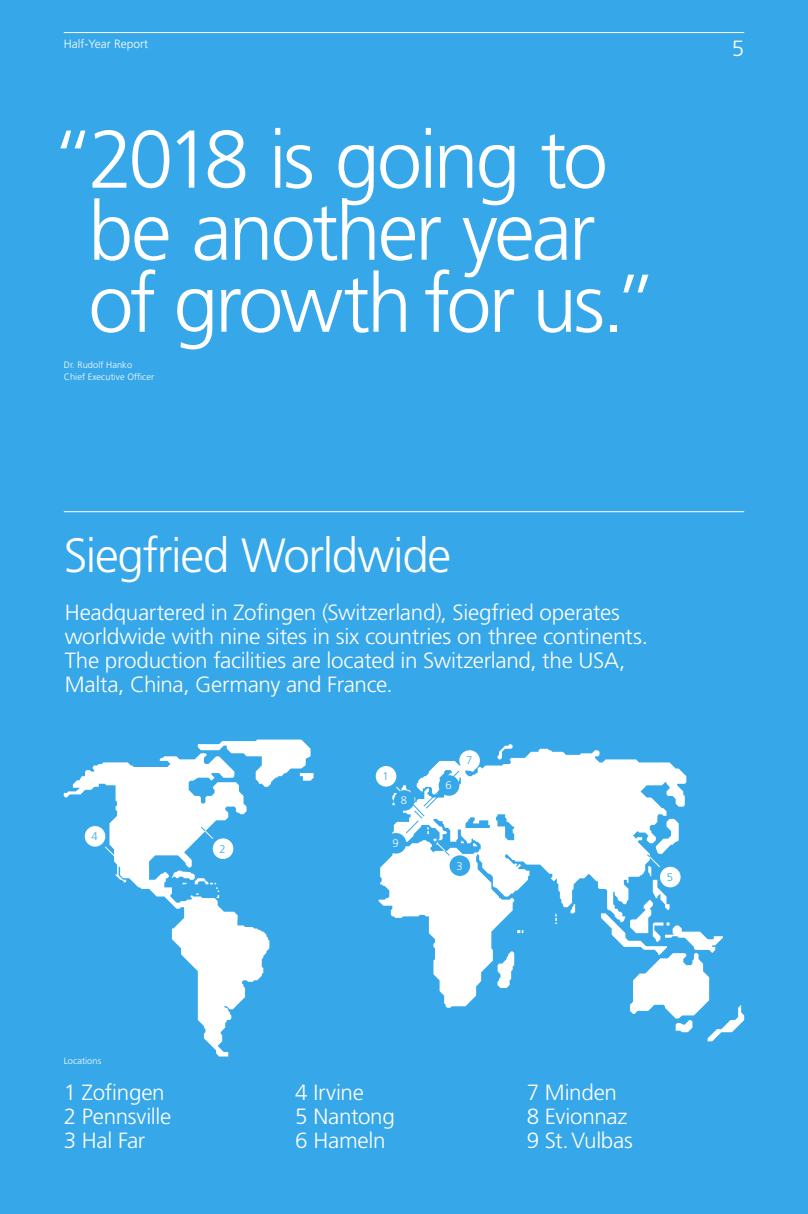
<style>
.page{position:relative;width:808px;height:1214px;background:#fff}
.page>*{position:absolute;margin:0;border:0;box-sizing:border-box;transform-origin:0 0}
.t1{font:300 81.8px/72px "Frutiger LT Std";letter-spacing:-.04em;color:#fff}
.t2{font:300 48px "Frutiger LT Std";letter-spacing:-.03em;color:#fff}
.t3{font:300 22px/24px "Frutiger LT Std";letter-spacing:-.015em;color:#fff}
.t4{font:300 12px "Frutiger LT Std";color:#fff}
.t5{font:300 11.1px "Frutiger LT Std";color:#36a7e9}
.t6{font:300 11.1px "Frutiger LT Std";color:#fff}
.t7{font:300 9.2px/12px "Frutiger LT Std";letter-spacing:.005em;color:#fff}
</style>
<div class="page">
<div style="left:0;top:0;width:808px;height:1213px;background:#36a7e9"></div>
<svg style="left:379px;top:744px;width:365px;height:297px"></svg>
<svg style="left:64px;top:739px;width:250px;height:317px"></svg>
<div style="left:213px;top:838px;width:20px;height:20px;background:#fff;border-radius:50%"></div>
<div style="left:85px;top:826px;width:20px;height:20px;background:#fff;border-radius:50%"></div>
<div style="left:450px;top:855px;width:20px;height:20px;background:#36a7e9;border-radius:50%"></div>
<div style="left:660px;top:866px;width:20px;height:21px;background:#fff;border-radius:50%"></div>
<div style="left:459px;top:750px;width:21px;height:20px;background:#fff;border-radius:50%"></div>
<div style="left:386px;top:832px;width:20px;height:21px;background:#36a7e9;border-radius:50%"></div>
<div style="left:376px;top:766px;width:20px;height:20px;background:#fff;border-radius:50%"></div>
<svg style="left:646px;top:853px;width:15px;height:14px"></svg>
<svg style="left:437px;top:842px;width:13px;height:14px"></svg>
<svg style="left:395px;top:769px;width:65px;height:65px"></svg>
<svg style="left:200px;top:826px;width:14px;height:13px"></svg>
<hr style="left:64px;top:511px;width:680px;height:1px;background:#fff">
<svg style="left:113px;top:953px;width:5px;height:4px"></svg>
<hr style="left:64px;top:32px;width:680px;height:1px;background:#fff">
<p class="t4" style="left:64px;top:37px;width:86px">Half-Year Report</p>
<h1 class="t1" style="left:88px;top:125px;width:571px;text-indent:-38px">“2018 is going to be another year of growth for us.”</h1>
<p class="t7" style="left:64px;top:359px;width:92px">Dr. Rudolf Hanko<br>Chief Executive Officer</p>
<p class="t3" style="left:732px;top:36px;width:14px">5</p>
<h2 class="t2" style="left:64px;top:528px;width:389px">Siegfried Worldwide</h2>
<p class="t3" style="left:65px;top:600px;width:585px">Headquartered in Zofingen (Switzerland), Siegfried operates worldwide with nine sites in six countries on three continents.<br>The production facilities are located in Switzerland, the USA, Malta, China, Germany and France.</p>
<p class="t5" style="left:92px;top:830px;width:8px">4</p>
<p class="t5" style="left:220px;top:842px;width:8px">2</p>
<p class="t5" style="left:383px;top:770px;width:8px">1</p>
<p class="t6" style="left:401px;top:794px;width:8px">8</p>
<p class="t6" style="left:392px;top:837px;width:8px">9</p>
<p class="t6" style="left:446px;top:779px;width:8px">6</p>
<p class="t5" style="left:466px;top:754px;width:8px">7</p>
<p class="t6" style="left:456px;top:859px;width:8px">3</p>
<p class="t5" style="left:667px;top:870px;width:8px">5</p>
<p class="t7" style="left:64px;top:1055px;width:39px">Locations</p>
<p class="t3" style="left:64px;top:1080px;width:109px">1 Zofingen<br>2 Pennsville<br>3 Hal Far</p>
<p class="t3" style="left:295px;top:1080px;width:101px">4 Irvine<br>5 Nantong<br>6 Hameln</p>
<p class="t3" style="left:527px;top:1080px;width:107px">7 Minden<br>8 Evionnaz<br>9 St.Vulbas</p>
</div>
